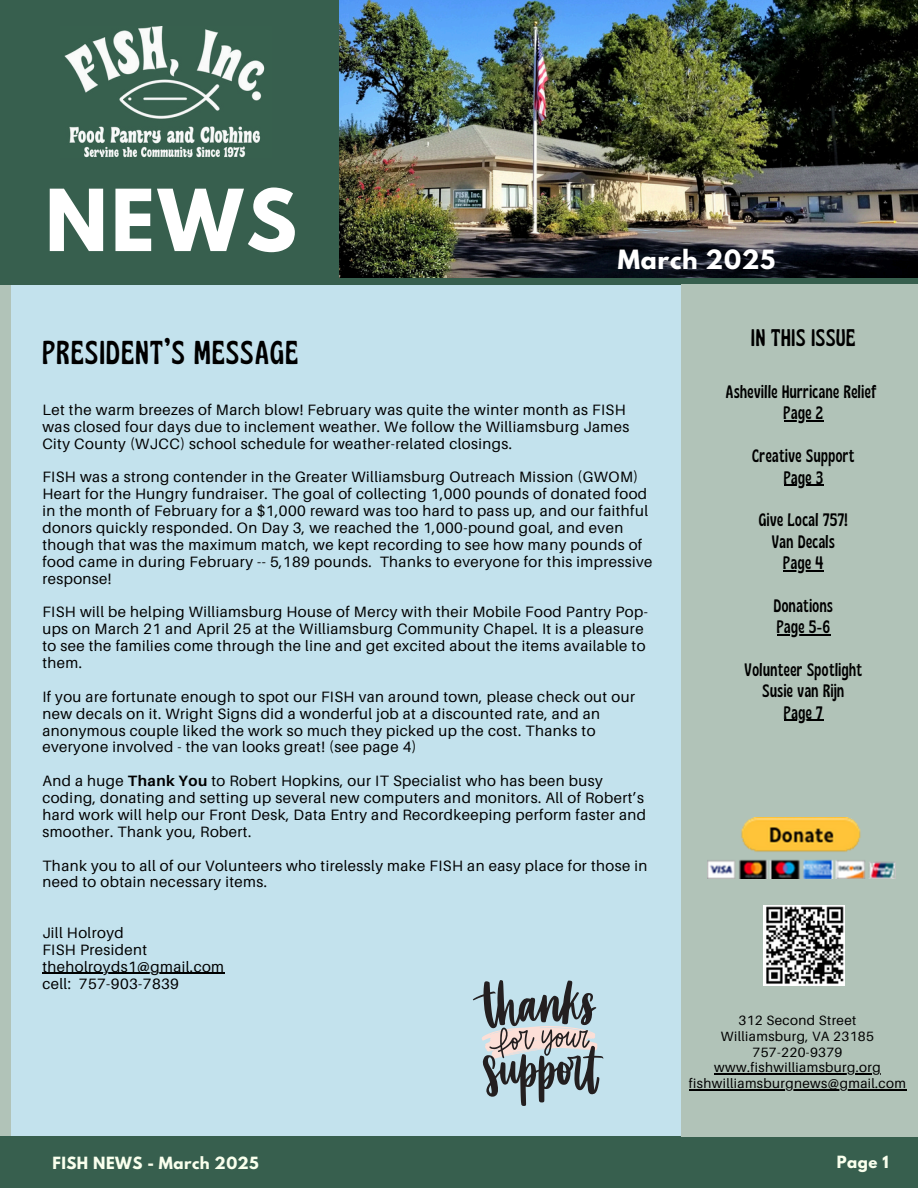
<style>
.page{position:relative;width:918px;height:1188px;background:#fff}
.page>*{position:absolute;margin:0;border:0;box-sizing:border-box;transform-origin:0 0}
.t1{font:700 75.6px "League Spartan";color:#fff}
.t2{font:condensed 33px "Gliker";letter-spacing:.045em;color:#000}
.t3{font:condensed 24px "Gliker";letter-spacing:.03em;color:#000}
.t4{font:700 23.55px "League Spartan";letter-spacing:.03em;color:#fff}
.t5{font:condensed 18px "Gliker";letter-spacing:.03em;color:#000}
.t6{font:15px/16.8px "Aileron";letter-spacing:.03em;color:#000}
.t7{font:700 15px "League Spartan";letter-spacing:.03em;color:#f9ffed}
.t8{font:13.5px "Aileron";letter-spacing:.03em;color:#000}
.s1{font-weight:700}
</style>
<div class="page">
<div style="left:11px;top:284px;width:720px;height:872px;background:#c3e2ed"></div>
<div style="left:0;top:1137px;width:918px;height:51px;background:#375f4e"></div>
<div style="left:0;top:0;width:918px;height:285px;background:#375f4e"></div>
<div style="left:681px;top:284px;width:237px;height:853px;background:#b1c3b8"></div>
<img style="left:708px;top:818px;width:188px;height:60px">
<img style="left:763px;top:906px;width:81px;height:79px">
<img style="left:64px;top:27px;width:201px;height:130px">
<img style="left:340px;top:0;width:578px;height:278px">
<hr style="left:42px;top:973px;width:183px;height:1px;background:#000">
<svg style="left:473px;top:980px;width:130px;height:126px"></svg>
<hr style="left:714px;top:1073px;width:167px;height:2px;background:#000">
<hr style="left:689px;top:1089px;width:217px;height:1px;background:#000">
<hr style="left:784px;top:421px;width:40px;height:1px;background:#000">
<hr style="left:784px;top:485px;width:40px;height:1px;background:#000">
<hr style="left:783px;top:570px;width:41px;height:1px;background:#000">
<hr style="left:777px;top:634px;width:53px;height:1px;background:#000">
<hr style="left:784px;top:720px;width:39px;height:1px;background:#000">
<p class="t1" style="left:45px;top:183px;width:253px">NEWS</p>
<p class="t4" style="left:618px;top:248px;width:159px">March 2025</p>
<p class="t2" style="left:42px;top:332px;width:257px">PRESIDENT’S MESSAGE</p>
<h4 class="t6" style="left:42px;top:401px;width:589px">Let the warm breezes of March blow! February was quite the winter month as FISH was closed four days due to inclement weather. We follow the Williamsburg James<br>City County (WJCC) school schedule for weather-related closings.</h4>
<p class="t6" style="left:42px;top:468px;width:612px">FISH was a strong contender in the Greater Williamsburg Outreach Mission (GWOM)<br>Heart for the Hungry fundraiser. The goal of collecting 1,000 pounds of donated food in the month of February for a $1,000 reward was too hard to pass up, and our faithful donors quickly responded. On Day 3, we reached the 1,000-pound goal, and even though that was the maximum match, we kept recording to see how many pounds of food came in during February -- 5,189 pounds. Thanks to everyone for this impressive response!</p>
<p class="t6" style="left:42px;top:603px;width:607px">FISH will be helping Williamsburg House of Mercy with their Mobile Food Pantry Pop&shy;ups on March 21 and April 25 at the Williamsburg Community Chapel. It is a pleasure to see the families come through the line and get excited about the items available to them.</p>
<h1 class="t6" style="left:42px;top:688px;width:594px">If you are fortunate enough to spot our FISH van around town, please check out our new decals on it. Wright Signs did a wonderful job at a discounted rate, and an anonymous couple liked the work so much they picked up the cost. Thanks to everyone involved - the van looks great! (see page 4)</h1>
<h2 class="t6" style="left:42px;top:772px;width:605px">And a huge <span class="s1">Thank You</span> to Robert Hopkins, our IT Specialist who has been busy coding, donating and setting up several new computers and monitors. All of Robert’s hard work will help our Front Desk, Data Entry and Recordkeeping perform faster and smoother. Thank you, Robert.</h2>
<p class="t6" style="left:42px;top:857px;width:606px">Thank you to all of our Volunteers who tirelessly make FISH an easy place for those in need to obtain necessary items.</p>
<p class="t6" style="left:42px;top:924px;width:83px">Jill Holroyd</p>
<p class="t6" style="left:42px;top:941px;width:106px">FISH President</p>
<p class="t6" style="left:42px;top:958px;width:183px">theholroyds1@gmail.com</p>
<p class="t6" style="left:42px;top:975px;width:138px">cell: 757-903-7839</p>
<h5 class="t3" style="left:751px;top:323px;width:106px">IN THIS ISSUE</h5>
<h5 class="t5" style="left:726px;top:381px;width:152px">Asheville Hurricane Relief</h5>
<h5 class="t5" style="left:784px;top:402px;width:41px">Page 2</h5>
<h5 class="t5" style="left:752px;top:445px;width:104px">Creative Support</h5>
<h5 class="t5" style="left:784px;top:466px;width:41px">Page 3</h5>
<h5 class="t5" style="left:759px;top:509px;width:90px">Give Local 757!</h5>
<p class="t5" style="left:772px;top:530px;width:64px">Van Decals</p>
<p class="t5" style="left:783px;top:552px;width:42px">Page 4</p>
<p class="t5" style="left:774px;top:594px;width:61px">Donations</p>
<p class="t5" style="left:777px;top:616px;width:55px">Page 5-6</p>
<p class="t5" style="left:745px;top:658px;width:119px">Volunteer Spotlight</p>
<p class="t5" style="left:763px;top:680px;width:83px">Susie van Rijn</p>
<p class="t5" style="left:784px;top:701px;width:40px">Page 7</p>
<p class="t8" style="left:739px;top:1012px;width:119px">312 Second Street</p>
<p class="t8" style="left:721px;top:1028px;width:155px">Williamsburg, VA 23185</p>
<p class="t8" style="left:752px;top:1044px;width:91px">757-220-9379</p>
<h3 class="t8" style="left:714px;top:1059px;width:168px">www.fishwilliamsburg.org</h3>
<h5 class="t8" style="left:689px;top:1075px;width:219px">fishwilliamsburgnews@gmail.com</h5>
<p class="t7" style="left:53px;top:1155px;width:208px">FISH NEWS - March 2025</p>
<p class="t7" style="left:837px;top:1155px;width:53px">Page 1</p>
</div>
